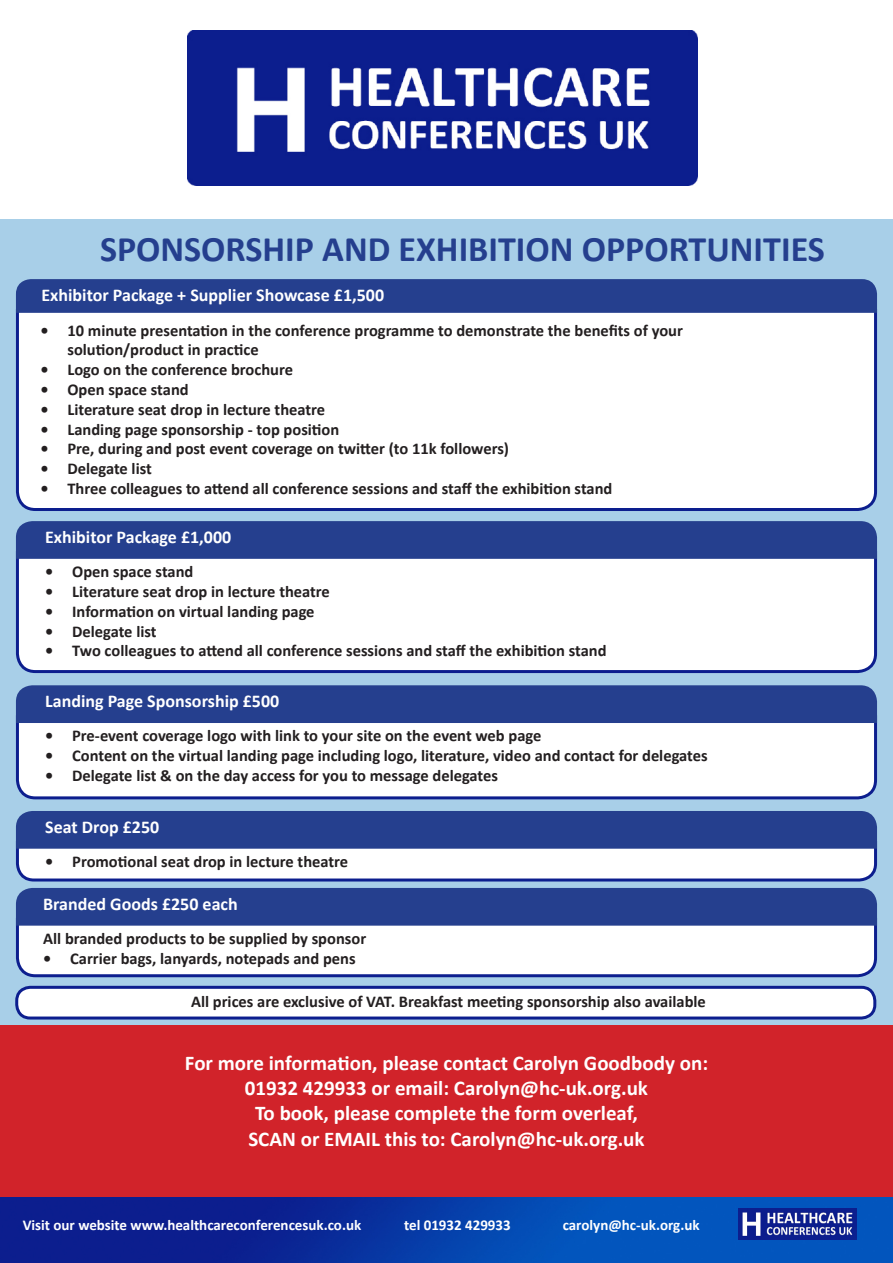
<style>
.page{position:relative;width:893px;height:1263px;background:#fff}
.page>*{position:absolute;margin:0;border:0;box-sizing:border-box;transform-origin:0 0}
.t1{font:700 36px "Calibri";color:#253f8e}
.t2{font:700 21px "Calibri";color:#fff}
.t3{font:700 18px "Calibri";color:#fff}
.t4{font:700 16.5px/19.8px "Calibri";color:#231f20}
.t5{font:700 15px "Calibri";color:#fff}
</style>
<div class="page">
<div style="left:0;top:1025px;width:893px;height:172px;background:#d1232a"></div>
<div style="left:0;top:219px;width:893px;height:806px;background:#a8cfe8"></div>
<div style="left:15px;top:309px;width:863px;height:202px;background:#fff"></div>
<div style="left:16px;top:279px;width:861px;height:34px;background:#253f8e"></div>
<svg style="left:16px;top:926px;width:861px;height:52px;background:#edeff7"></svg>
<div style="left:15px;top:551px;width:863px;height:123px;background:#fff"></div>
<div style="left:16px;top:521px;width:861px;height:38px;background:#253f8e"></div>
<div style="left:15px;top:715px;width:863px;height:85px;background:#fff"></div>
<div style="left:16px;top:685px;width:861px;height:38px;background:#253f8e"></div>
<svg style="left:15px;top:811px;width:863px;height:115px;background:#6478b0"></svg>
<div style="left:17px;top:987px;width:858px;height:31px;background:#fff;border-radius:14px"></div>
<div style="left:15px;top:986px;width:861px;height:33px;border:3px solid #0c1e8e;border-radius:14px"></div>
<img style="left:187px;top:30px;width:510px;height:156px">
<img style="left:0;top:1197px;width:893px;height:66px">
<img style="left:738px;top:1209px;width:119px;height:30px">
<p class="t1" style="left:100px;top:223px;width:726px">SPONSORSHIP AND EXHIBITION OPPORTUNITIES</p>
<p class="t3" style="left:41px;top:283px;width:344px">Exhibitor Package + Supplier Showcase £1,500</p>
<p class="t4" style="left:67px;top:320px;width:617px;text-indent:-27px">• 10 minute presentation in the conference programme to demonstrate the benefits of your solution/product in practice</p>
<p class="t4" style="left:40px;top:360px;width:254px">• Logo on the conference brochure</p>
<p class="t4" style="left:40px;top:379px;width:150px">• Open space stand</p>
<p class="t4" style="left:40px;top:399px;width:286px">• Literature seat drop in lecture theatre</p>
<p class="t4" style="left:40px;top:419px;width:300px">• Landing page sponsorship - top position</p>
<p class="t4" style="left:40px;top:439px;width:470px">• Pre, during and post event coverage on twitter (to 11k followers)</p>
<p class="t4" style="left:40px;top:459px;width:113px">• Delegate list</p>
<p class="t4" style="left:40px;top:478px;width:573px">• Three colleagues to attend all conference sessions and staff the exhibition stand</p>
<p class="t3" style="left:45px;top:525px;width:188px">Exhibitor Package £1,000</p>
<p class="t4" style="left:45px;top:562px;width:150px">• Open space stand</p>
<p class="t4" style="left:45px;top:581px;width:286px">• Literature seat drop in lecture theatre</p>
<p class="t4" style="left:45px;top:601px;width:271px">• Information on virtual landing page</p>
<p class="t4" style="left:45px;top:621px;width:113px">• Delegate list</p>
<p class="t4" style="left:45px;top:641px;width:563px">• Two colleagues to attend all conference sessions and staff the exhibition stand</p>
<p class="t3" style="left:45px;top:689px;width:236px">Landing Page Sponsorship £500</p>
<p class="t4" style="left:45px;top:726px;width:498px">• Pre-event coverage logo with link to your site on the event web page</p>
<p class="t4" style="left:45px;top:745px;width:664px">• Content on the virtual landing page including logo, literature, video and contact for delegates</p>
<p class="t4" style="left:45px;top:765px;width:454px">• Delegate list &amp; on the day access for you to message delegates</p>
<p class="t3" style="left:45px;top:814px;width:116px">Seat Drop £250</p>
<p class="t4" style="left:45px;top:851px;width:304px">• Promotional seat drop in lecture theatre</p>
<p class="t3" style="left:43px;top:891px;width:196px">Branded Goods £250 each</p>
<p class="t4" style="left:43px;top:928px;width:324px">All branded products to be supplied by sponsor</p>
<p class="t4" style="left:43px;top:948px;width:314px">• Carrier bags, lanyards, notepads and pens</p>
<p class="t4" style="left:191px;top:991px;width:516px">All prices are exclusive of VAT. Breakfast meeting sponsorship also available</p>
<p class="t2" style="left:185px;top:1048px;width:525px">For more information, please contact Carolyn Goodbody on:</p>
<p class="t2" style="left:245px;top:1073px;width:405px">01932 429933 or email: Carolyn@hc-uk.org.uk</p>
<p class="t2" style="left:255px;top:1098px;width:384px">To book, please complete the form overleaf,</p>
<p class="t2" style="left:248px;top:1124px;width:398px">SCAN or EMAIL this to: Carolyn@hc-uk.org.uk</p>
<p class="t5" style="left:23px;top:1214px;width:340px">Visit our website www.healthcareconferencesuk.co.uk</p>
<p class="t5" style="left:404px;top:1214px;width:108px">tel 01932 429933</p>
<p class="t5" style="left:563px;top:1214px;width:138px">carolyn@hc-uk.org.uk</p>
</div>
